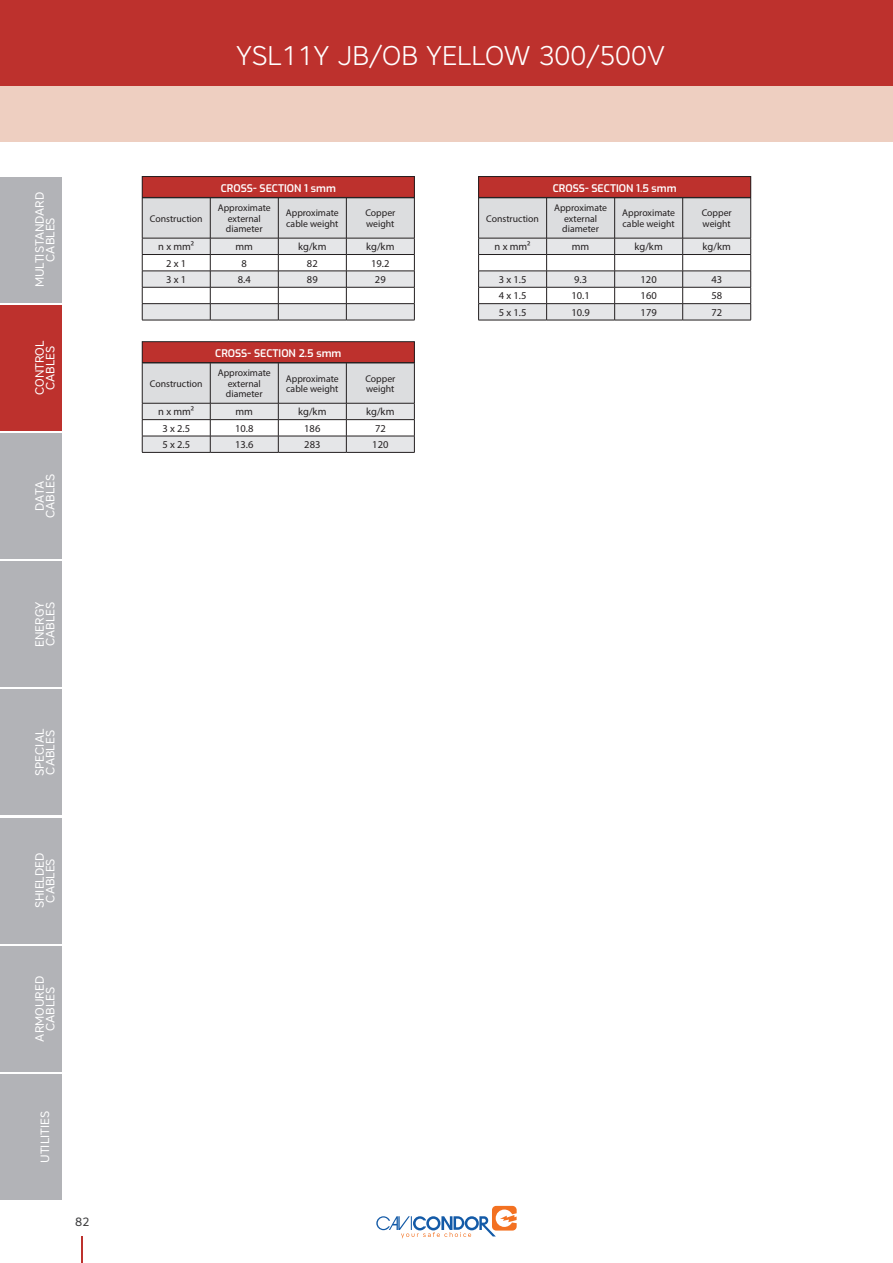
<style>
.page{position:relative;width:893px;height:1263px;background:#fff}
.page>*{position:absolute;margin:0;border:0;box-sizing:border-box;transform-origin:0 0}
.t1{font:300 27px "Core Sans A35";color:#fff}
.t2{font:12px/10.5px "Core Sans A45";color:#fff;text-align:center}
.t3{font:12px "Core Sans A45";color:#3e3e3f}
.t4{font:10.5px "Myriad Pro";color:#231f20}
.t5{font:600 10.5px "Exo";color:#fff}
.t6{font:9.75px/10.5px "Myriad Pro";color:#231f20}
</style>
<div class="page">
<svg style="left:376px;top:1206px;width:141px;height:32px"></svg>
<div style="left:0;top:305px;width:62px;height:125px;background:#bd312d"></div>
<div style="left:0;top:433px;width:62px;height:126px;background:#b2b3b7"></div>
<div style="left:0;top:561px;width:62px;height:126px;background:#b2b3b7"></div>
<div style="left:0;top:690px;width:62px;height:125px;background:#b2b3b7"></div>
<div style="left:0;top:1074px;width:62px;height:126px;background:#b2b3b7"></div>
<div style="left:0;top:818px;width:62px;height:125px;background:#b2b3b7"></div>
<div style="left:0;top:946px;width:62px;height:125px;background:#b2b3b7"></div>
<div style="left:0;top:177px;width:62px;height:125px;background:#b2b3b7"></div>
<div style="left:0;top:72px;width:893px;height:69px;background:#eecfc1"></div>
<div style="left:0;top:0;width:893px;height:85px;background:#bd312d"></div>
<svg style="left:82px;top:1236px;width:1px;height:27px"></svg>
<hr style="left:478px;top:320px;width:69px;height:1px;background:#231f20">
<hr style="left:547px;top:320px;width:68px;height:1px;background:#231f20">
<hr style="left:615px;top:320px;width:68px;height:1px;background:#231f20">
<hr style="left:683px;top:320px;width:68px;height:1px;background:#231f20">
<svg style="left:478px;top:199px;width:273px;height:121px"></svg>
<hr style="left:478px;top:198px;width:69px;height:1px;background:#231f20">
<hr style="left:547px;top:198px;width:68px;height:1px;background:#231f20">
<hr style="left:615px;top:198px;width:68px;height:1px;background:#231f20">
<hr style="left:683px;top:198px;width:68px;height:1px;background:#231f20">
<div style="left:479px;top:177px;width:272px;height:20px;background:#bd312d"></div>
<div style="left:478px;top:176px;width:273px;height:22px;border:1px solid #231f20"></div>
<hr style="left:142px;top:320px;width:68px;height:1px;background:#231f20">
<hr style="left:210px;top:320px;width:68px;height:1px;background:#231f20">
<hr style="left:278px;top:320px;width:68px;height:1px;background:#231f20">
<hr style="left:346px;top:320px;width:69px;height:1px;background:#231f20">
<svg style="left:142px;top:199px;width:273px;height:121px"></svg>
<hr style="left:142px;top:198px;width:68px;height:1px;background:#231f20">
<hr style="left:210px;top:198px;width:68px;height:1px;background:#231f20">
<hr style="left:278px;top:198px;width:68px;height:1px;background:#231f20">
<hr style="left:346px;top:198px;width:69px;height:1px;background:#231f20">
<div style="left:142px;top:177px;width:272px;height:20px;background:#bd312d"></div>
<div style="left:142px;top:176px;width:273px;height:22px;border:1px solid #231f20"></div>
<hr style="left:142px;top:452px;width:68px;height:1px;background:#231f20">
<hr style="left:210px;top:452px;width:68px;height:1px;background:#231f20">
<hr style="left:278px;top:452px;width:68px;height:1px;background:#231f20">
<hr style="left:346px;top:452px;width:69px;height:1px;background:#231f20">
<svg style="left:142px;top:364px;width:273px;height:88px"></svg>
<hr style="left:142px;top:363px;width:68px;height:1px;background:#231f20">
<hr style="left:210px;top:363px;width:68px;height:1px;background:#231f20">
<hr style="left:278px;top:363px;width:68px;height:1px;background:#231f20">
<hr style="left:346px;top:363px;width:69px;height:1px;background:#231f20">
<div style="left:142px;top:342px;width:272px;height:21px;background:#bd312d"></div>
<div style="left:142px;top:341px;width:273px;height:22px;border:1px solid #231f20"></div>
<p class="t2" style="left:34px;top:287px;width:97px;rotate:-90deg">MULTISTANDARD<br>CABLES</p>
<p class="t2" style="left:34px;top:395px;width:56px;rotate:-90deg">CONTROL<br>CABLES</p>
<p class="t2" style="left:34px;top:518px;width:46px;rotate:-90deg">DATA<br>CABLES</p>
<p class="t2" style="left:34px;top:647px;width:47px;text-align:left;rotate:-90deg">ENERGY<br>CABLES</p>
<p class="t2" style="left:34px;top:776px;width:48px;text-align:left;rotate:-90deg">SPECIAL<br>CABLES</p>
<p class="t2" style="left:34px;top:908px;width:57px;rotate:-90deg">SHIELDED<br>CABLES</p>
<p class="t2" style="left:34px;top:1041px;width:67px;rotate:-90deg">ARMOURED<br>CABLES</p>
<p class="t2" style="left:39px;top:1163px;width:53px;rotate:-90deg">UTILITIES</p>
<p class="t3" style="left:75px;top:1214px;width:16px">82</p>
<h1 class="t1" style="left:236px;top:38px;width:430px">YSL11Y JB/OB YELLOW 300/500V</h1>
<p class="t5" style="left:221px;top:181px;width:117px">CROSS- SECTION 1 smm</p>
<p class="t6" style="left:150px;top:213px;width:54px">Construction</p>
<p class="t6" style="left:218px;top:202px;width:54px;text-align:center">Approximate external diameter</p>
<p class="t6" style="left:286px;top:208px;width:54px">Approximate cable weight</p>
<p class="t6" style="left:365px;top:208px;width:32px">Copper weight</p>
<p class="t4" style="left:158px;top:240px;width:37px">n x mm²</p>
<p class="t4" style="left:236px;top:240px;width:19px">mm</p>
<p class="t4" style="left:298px;top:240px;width:30px">kg/km</p>
<p class="t4" style="left:366px;top:240px;width:30px">kg/km</p>
<p class="t4" style="left:166px;top:257px;width:22px">2 x 1</p>
<p class="t4" style="left:242px;top:257px;width:7px">8</p>
<p class="t4" style="left:307px;top:257px;width:12px">82</p>
<p class="t4" style="left:371px;top:257px;width:20px">19.2</p>
<p class="t4" style="left:166px;top:273px;width:22px">3 x 1</p>
<p class="t4" style="left:238px;top:273px;width:14px">8.4</p>
<p class="t4" style="left:307px;top:273px;width:12px">89</p>
<p class="t4" style="left:375px;top:273px;width:12px">29</p>
<p class="t5" style="left:215px;top:346px;width:128px">CROSS- SECTION 2.5 smm</p>
<p class="t6" style="left:150px;top:378px;width:54px">Construction</p>
<p class="t6" style="left:218px;top:368px;width:54px;text-align:center">Approximate external diameter</p>
<p class="t6" style="left:286px;top:373px;width:54px">Approximate cable weight</p>
<p class="t6" style="left:365px;top:373px;width:32px">Copper weight</p>
<p class="t4" style="left:158px;top:405px;width:37px">n x mm²</p>
<p class="t4" style="left:236px;top:405px;width:19px">mm</p>
<p class="t4" style="left:298px;top:405px;width:30px">kg/km</p>
<p class="t4" style="left:366px;top:405px;width:30px">kg/km</p>
<p class="t4" style="left:162px;top:422px;width:29px">3 x 2.5</p>
<p class="t4" style="left:235px;top:422px;width:20px">10.8</p>
<p class="t4" style="left:304px;top:422px;width:18px">186</p>
<p class="t4" style="left:375px;top:422px;width:12px">72</p>
<p class="t4" style="left:162px;top:438px;width:29px">5 x 2.5</p>
<p class="t4" style="left:235px;top:438px;width:20px">13.6</p>
<p class="t4" style="left:304px;top:438px;width:18px">283</p>
<p class="t4" style="left:372px;top:438px;width:18px">120</p>
<p class="t5" style="left:553px;top:181px;width:125px">CROSS- SECTION 1.5 smm</p>
<p class="t6" style="left:486px;top:213px;width:54px">Construction</p>
<p class="t6" style="left:554px;top:202px;width:54px;text-align:center">Approximate external diameter</p>
<p class="t6" style="left:622px;top:208px;width:54px">Approximate cable weight</p>
<p class="t6" style="left:702px;top:208px;width:32px">Copper weight</p>
<p class="t4" style="left:495px;top:240px;width:37px">n x mm²</p>
<p class="t4" style="left:572px;top:240px;width:19px">mm</p>
<p class="t4" style="left:635px;top:240px;width:30px">kg/km</p>
<p class="t4" style="left:703px;top:240px;width:30px">kg/km</p>
<p class="t4" style="left:499px;top:273px;width:29px">3 x 1.5</p>
<p class="t4" style="left:574px;top:273px;width:14px">9.3</p>
<p class="t4" style="left:641px;top:273px;width:18px">120</p>
<p class="t4" style="left:711px;top:273px;width:12px">43</p>
<p class="t4" style="left:499px;top:289px;width:29px">4 x 1.5</p>
<p class="t4" style="left:571px;top:289px;width:20px">10.1</p>
<p class="t4" style="left:641px;top:289px;width:18px">160</p>
<p class="t4" style="left:711px;top:289px;width:12px">58</p>
<p class="t4" style="left:499px;top:306px;width:29px">5 x 1.5</p>
<p class="t4" style="left:571px;top:306px;width:20px">10.9</p>
<p class="t4" style="left:641px;top:306px;width:18px">179</p>
<p class="t4" style="left:711px;top:306px;width:12px">72</p>
</div>
